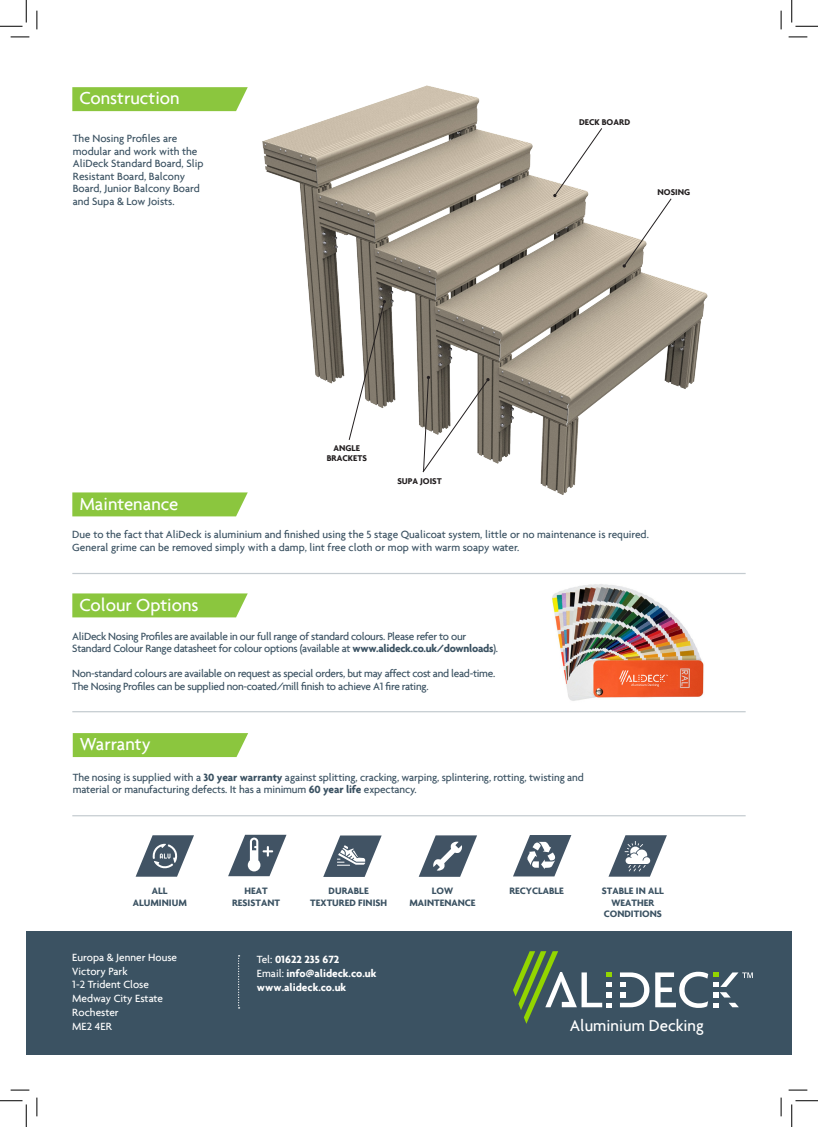
<style>
.page{position:relative;width:818px;height:1127px;background:#fff}
.page>*{position:absolute;margin:0;border:0;box-sizing:border-box;transform-origin:0 0}
.t1{font:500 18.75px "Agenda";color:#fff}
.t2{font:500 16.88px "Agenda";color:#fff}
.t3{font:500 11.25px/12.5px "Agenda";letter-spacing:-.01em;color:#3b5262}
.t4{font:500 11.25px "Agenda";color:#fff}
.t5{font:700 11.25px "Agenda";color:#fff}
.t6{font:700 10px/11.2px "Agenda";color:#3b5262;text-align:center}
.t7{font:700 9px/9.8px "Agenda";color:#231f20;text-align:center}
.s1{font-weight:700}
.s2{font-weight:500}
</style>
<div class="page">
<div style="left:72px;top:492px;width:173px;height:24px;background:#8bc63e"></div>
<div style="left:72px;top:87px;width:159px;height:24px;background:#8bc63e"></div>
<svg style="left:73px;top:733px;width:175px;height:23px;background:#8fc744"></svg>
<div style="left:26px;top:930px;width:766px;height:124px;background:#3b5262"></div>
<hr style="left:72px;top:711px;width:674px;height:1px;background:#3b5262">
<hr style="left:72px;top:572px;width:674px;height:2px;background:#3b5262">
<svg style="left:72px;top:593px;width:176px;height:24px;background:#91c948"></svg>
<hr style="left:72px;top:814px;width:674px;height:2px;background:#3b5262">
<svg style="left:136px;top:835px;width:58px;height:41px"></svg>
<svg style="left:228px;top:834px;width:58px;height:42px"></svg>
<svg style="left:323px;top:835px;width:59px;height:41px"></svg>
<svg style="left:419px;top:835px;width:58px;height:41px"></svg>
<svg style="left:513px;top:835px;width:58px;height:41px"></svg>
<svg style="left:608px;top:835px;width:59px;height:41px"></svg>
<svg style="left:513px;top:951px;width:99px;height:72px"></svg>
<svg style="left:620px;top:972px;width:29px;height:34px"></svg>
<svg style="left:655px;top:971px;width:98px;height:36px"></svg>
<svg style="left:238px;top:955px;width:2px;height:53px"></svg>
<img style="left:231px;top:85px;width:477px;height:414px">
<svg style="left:553px;top:127px;width:50px;height:70px"></svg>
<svg style="left:622px;top:197px;width:50px;height:70px"></svg>
<svg style="left:348px;top:300px;width:38px;height:141px"></svg>
<svg style="left:422px;top:376px;width:68px;height:97px"></svg>
<img style="left:552px;top:584px;width:152px;height:117px">
<svg style="left:11px;top:36px;width:18px;height:2px"></svg>
<svg style="left:788px;top:36px;width:19px;height:2px"></svg>
<svg style="left:11px;top:1089px;width:18px;height:1px"></svg>
<svg style="left:788px;top:1089px;width:19px;height:1px"></svg>
<svg style="left:36px;top:11px;width:2px;height:18px"></svg>
<svg style="left:36px;top:1097px;width:2px;height:18px"></svg>
<svg style="left:780px;top:11px;width:2px;height:18px"></svg>
<svg style="left:780px;top:1097px;width:2px;height:18px"></svg>
<svg style="left:0;top:0;width:27px;height:27px"></svg>
<svg style="left:0;top:1100px;width:27px;height:26px"></svg>
<svg style="left:791px;top:0;width:27px;height:27px"></svg>
<svg style="left:791px;top:1100px;width:27px;height:26px"></svg>
<p class="t1" style="left:79px;top:87px;width:102px">Construction</p>
<p class="t3" style="left:73px;top:132px;width:132px">The Nosing Profiles are modular and work with the<br>AliDeck Standard Board, Slip<br>Resistant Board, Balcony<br>Board, Junior Balcony Board and Supa &amp; Low Joists.</p>
<p class="t7" style="left:579px;top:117px;width:53px">DECK BOARD</p>
<p class="t7" style="left:657px;top:187px;width:34px">NOSING</p>
<p class="t1" style="left:79px;top:492px;width:100px">Maintenance</p>
<p class="t7" style="left:327px;top:443px;width:42px">ANGLE<br>BRACKETS</p>
<p class="t7" style="left:397px;top:476px;width:46px">SUPA JOIST</p>
<p class="t3" style="left:72px;top:528px;width:578px">Due to the fact that AliDeck is aluminium and finished using the 5 stage Qualicoat system, little or no maintenance is required.<br>General grime can be removed simply with a damp, lint free cloth or mop with warm soapy water.</p>
<p class="t1" style="left:79px;top:593px;width:121px">Colour Options</p>
<p class="t3" style="left:72px;top:629px;width:427px">AliDeck Nosing Profiles are available in our full range of standard colours. Please refer to our<br>Standard Colour Range datasheet for colour options (available at <span class="s1">www.alideck.co.uk/downloads</span>).</p>
<p class="t3" style="left:72px;top:666px;width:424px">Non-standard colours are available on request as special orders, but may affect cost and lead-time.</p>
<p class="t3" style="left:72px;top:679px;width:358px">The Nosing Profiles can be supplied non-coated/mill finish to achieve A1 fire rating.</p>
<p class="t1" style="left:80px;top:732px;width:72px">Warranty</p>
<p class="t3" style="left:73px;top:770px;width:513px">The nosing is supplied with a <span class="s1">30 year warranty</span> against splitting, cracking, warping, splintering, rotting, twisting and material or manufacturing defects. It has a minimum <span class="s1">60 year life</span> expectancy.</p>
<p class="t6" style="left:152px;top:885px;width:17px">ALL</p>
<p class="t6" style="left:133px;top:896px;width:56px">ALUMINIUM</p>
<p class="t4" style="left:72px;top:950px;width:106px">Europa &amp; Jenner House</p>
<p class="t4" style="left:72px;top:963px;width:57px">Victory Park</p>
<p class="t4" style="left:72px;top:977px;width:78px">1-2 Trident Close</p>
<p class="t4" style="left:72px;top:991px;width:92px">Medway City Estate</p>
<p class="t4" style="left:72px;top:1005px;width:48px">Rochester</p>
<p class="t4" style="left:72px;top:1018px;width:41px">ME2 4ER</p>
<p class="t6" style="left:244px;top:885px;width:25px">HEAT</p>
<p class="t6" style="left:232px;top:896px;width:50px">RESISTANT</p>
<p class="t6" style="left:329px;top:885px;width:42px">DURABLE</p>
<p class="t6" style="left:310px;top:896px;width:78px">TEXTURED FINISH</p>
<p class="t5" style="left:257px;top:952px;width:84px"><span class="s2">Tel:</span> 01622 235 672</p>
<p class="t5" style="left:257px;top:966px;width:121px"><span class="s2">Email:</span> info@alideck.co.uk</p>
<p class="t5" style="left:257px;top:980px;width:91px">www.alideck.co.uk</p>
<p class="t6" style="left:432px;top:885px;width:23px">LOW</p>
<p class="t6" style="left:409px;top:896px;width:68px">MAINTENANCE</p>
<p class="t6" style="left:509px;top:885px;width:56px">RECYCLABLE</p>
<p class="t6" style="left:602px;top:885px;width:64px">STABLE IN ALL</p>
<p class="t6" style="left:604px;top:896px;width:60px">WEATHER<br>CONDITIONS</p>
<p class="t2" style="left:570px;top:1014px;width:135px">Aluminium Decking</p>
</div>
